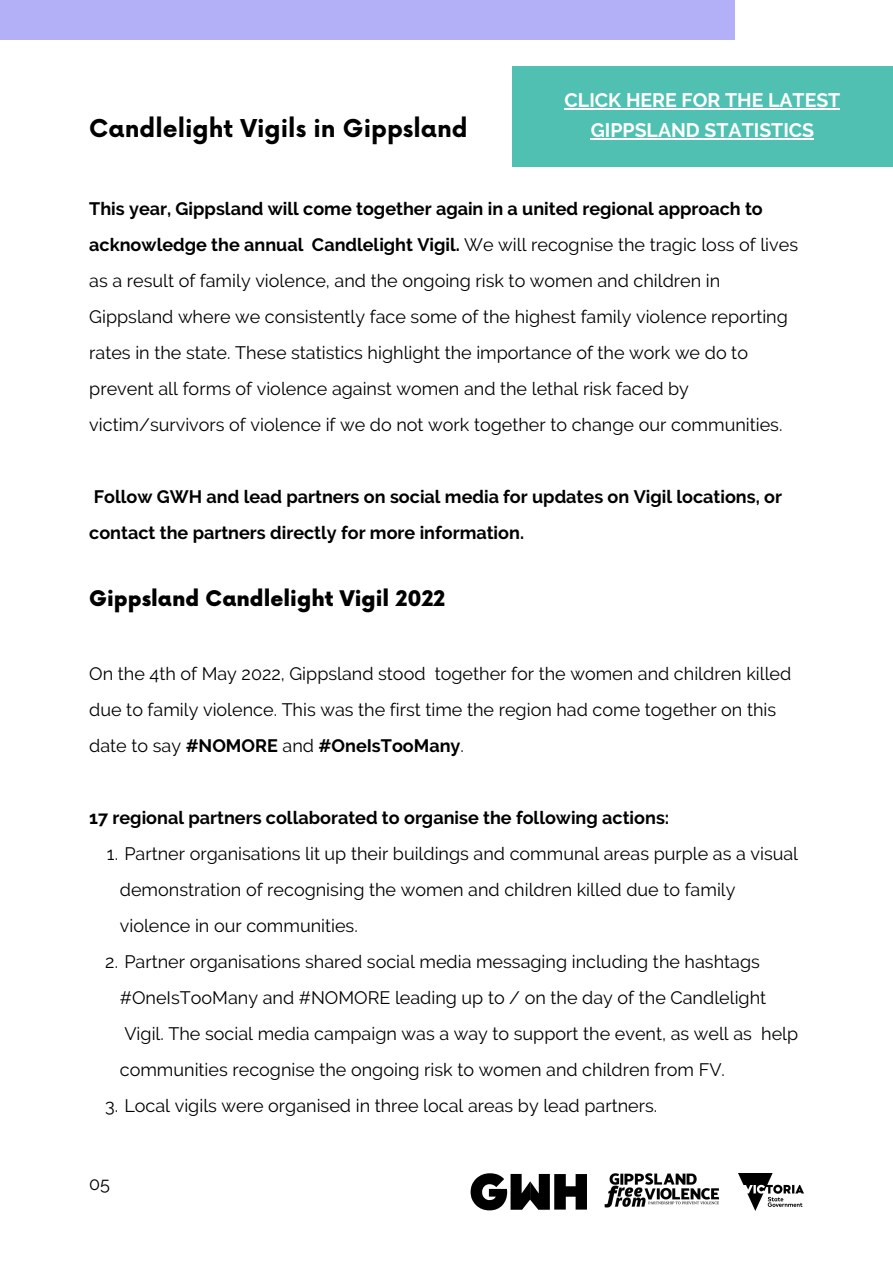
<style>
.page{position:relative;width:893px;height:1264px;background:#fff}
.page>*{position:absolute;margin:0;border:0;box-sizing:border-box;transform-origin:0 0}
.t1{font:700 24px "Now";color:#000}
.t2{font:900 21px "Now";color:#000}
.t3{font:700 19.5px/30.3px "Raleway";color:#fff;text-align:center}
.t4{font:18px/36px "Raleway";color:#000}
.t5{font:700 18px/36px "Raleway";color:#000}
.s1{font-weight:700}
</style>
<div class="page">
<svg style="left:0;top:38px;width:735px;height:2px"></svg>
<div style="left:0;top:0;width:734px;height:39px;background:#b3b0f8"></div>
<img style="left:738px;top:1173px;width:65px;height:37px">
<img style="left:604px;top:1173px;width:116px;height:35px">
<svg style="left:470px;top:1173px;width:117px;height:37px"></svg>
<div style="left:512px;top:67px;width:380px;height:100px;background:#4fc0b2"></div>
<hr style="left:564px;top:108px;width:276px;height:1px;background:#fff">
<hr style="left:590px;top:139px;width:224px;height:1px;background:#fff">
<h1 class="t1" style="left:89px;top:115px;width:380px">Candlelight Vigils in Gippsland</h1>
<p class="t3" style="left:564px;top:85px;width:277px">CLICK HERE FOR THE LATEST<br>GIPPSLAND STATISTICS</p>
<p class="t4" style="left:89px;top:190px;width:710px"><span class="s1">This year, Gippsland will come together again in a united regional approach to acknowledge the annual Candlelight Vigil.</span> We will recognise the tragic loss of lives as a result of family violence, and the ongoing risk to women and children in Gippsland where we consistently face some of the highest family violence reporting rates in the state. These statistics highlight the importance of the work we do to prevent all forms of violence against women and the lethal risk faced by victim/survivors of violence if we do not work together to change our communities.</p>
<p class="t5" style="left:89px;top:478px;width:694px">Follow GWH and lead partners on social media for updates on Vigil locations, or contact the partners directly for more information.</p>
<p class="t2" style="left:89px;top:587px;width:357px">Gippsland Candlelight Vigil 2022</p>
<p class="t4" style="left:89px;top:656px;width:703px">On the 4th of May 2022, Gippsland stood together for the women and children killed due to family violence. This was the first time the region had come together on this date to say <span class="s1">#NOMORE</span> and <span class="s1">#OneIsTooMany</span>.</p>
<p class="t5" style="left:89px;top:799px;width:581px">17 regional partners collaborated to organise the following actions:</p>
<p class="t4" style="left:120px;top:835px;width:679px;text-indent:-13px">1. Partner organisations lit up their buildings and communal areas purple as a visual demonstration of recognising the women and children killed due to family violence in our communities.</p>
<p class="t4" style="left:120px;top:943px;width:679px;text-indent:-15px">2. Partner organisations shared social media messaging including the hashtags #OneIsTooMany and #NOMORE leading up to / on the day of the Candlelight Vigil. The social media campaign was a way to support the event, as well as help communities recognise the ongoing risk to women and children from FV.</p>
<p class="t4" style="left:105px;top:1087px;width:553px">3. Local vigils were organised in three local areas by lead partners.</p>
<p class="t4" style="left:89px;top:1165px;width:22px">05</p>
</div>
